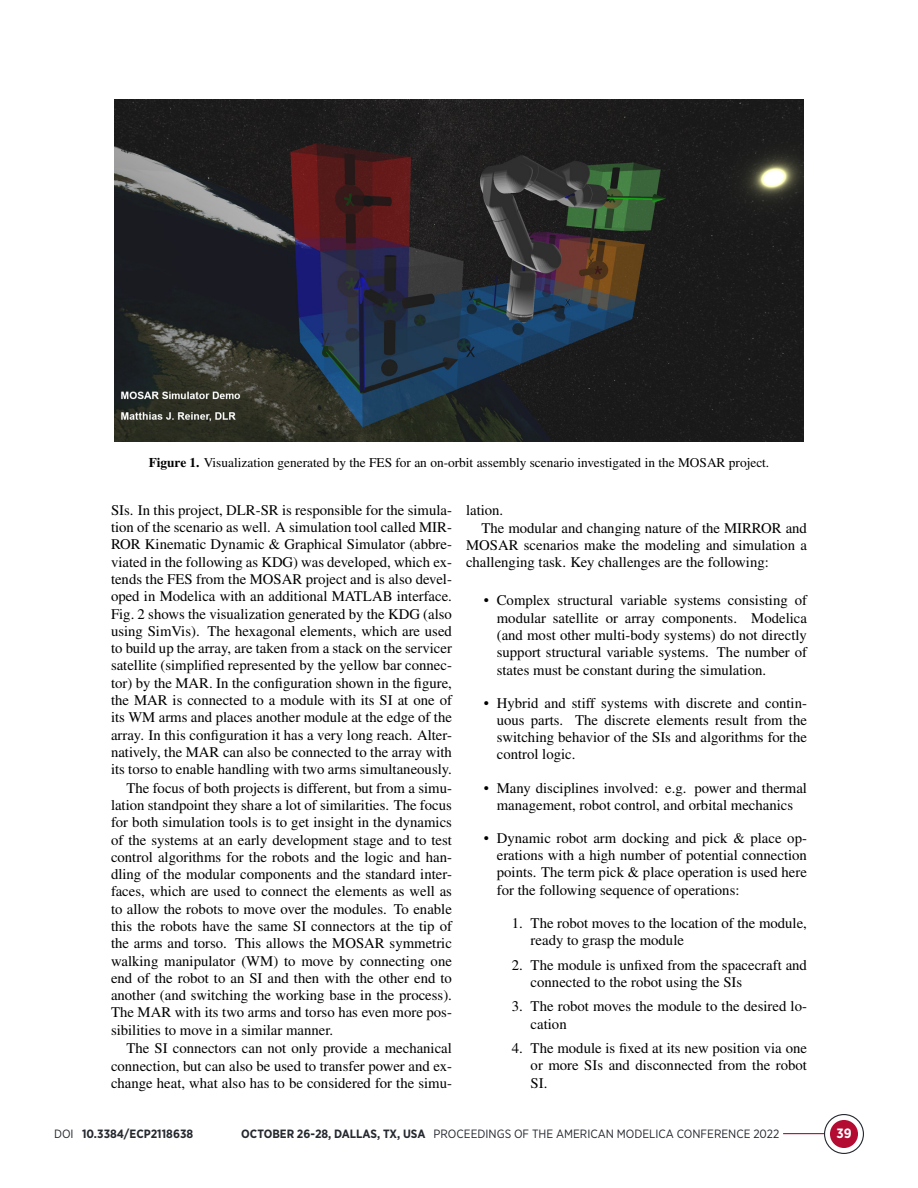
<style>
.page{position:relative;width:918px;height:1188px;background:#fff}
.page>*{position:absolute;margin:0;border:0;box-sizing:border-box;transform-origin:0 0}
.t1{font:14.7px/17.2px "Nimbus Rom No 9 L";color:#000;text-align:justify}
.t2{font:700 13.5px "Gotham Narrow";color:#fff}
.t3{font:13.35px "Nimbus Rom No 9 L";color:#000}
.t4{font:12px "Gotham Narrow";color:#24282f}
.t5{font:700 12px "Gotham Narrow";color:#24282f}
.s1{font-weight:500}
.s2{font-weight:400}
.s3{font-weight:700}
</style>
<div class="page">
<hr style="left:783px;top:1133px;width:41px;height:1px;background:#b40b32">
<div style="left:830px;top:1120px;width:28px;height:28px;background:#b40b32;border-radius:50%"></div>
<div style="left:824px;top:1114px;width:40px;height:40px;border:1px solid #24282f;border-radius:50%"></div>
<img style="left:114px;top:100px;width:689px;height:342px">
<p class="t3" style="left:149px;top:454px;width:622px"><span class="s1">Figure 1.</span> Visualization generated by the FES for an on-orbit assembly scenario investigated in the MOSAR project.</p>
<p class="t1" style="left:111px;top:502px;width:342px">SIs. In this project, DLR-SR is responsible for the simula-</p>
<p class="t1" style="left:111px;top:519px;width:342px">tion of the scenario as well. A simulation tool called MIR-</p>
<p class="t1" style="left:111px;top:536px;width:342px">ROR Kinematic Dynamic &amp; Graphical Simulator (abbre-</p>
<p class="t1" style="left:111px;top:553px;width:342px">viated in the following as KDG) was developed, which ex-</p>
<p class="t1" style="left:111px;top:571px;width:342px">tends the FES from the MOSAR project and is also devel-</p>
<p class="t1" style="left:111px;top:588px;width:342px">oped in Modelica with an additional MATLAB interface.</p>
<p class="t1" style="left:111px;top:605px;width:342px">Fig. 2 shows the visualization generated by the KDG (also</p>
<p class="t1" style="left:111px;top:623px;width:342px">using SimVis). The hexagonal elements, which are used</p>
<p class="t1" style="left:111px;top:640px;width:342px">to build up the array, are taken from a stack on the servicer</p>
<p class="t1" style="left:111px;top:657px;width:342px">satellite (simplified represented by the yellow bar connec-</p>
<p class="t1" style="left:111px;top:674px;width:342px">tor) by the MAR. In the configuration shown in the figure,</p>
<p class="t1" style="left:111px;top:692px;width:342px">the MAR is connected to a module with its SI at one of</p>
<p class="t1" style="left:111px;top:709px;width:342px">its WM arms and places another module at the edge of the</p>
<p class="t1" style="left:111px;top:726px;width:342px">array. In this configuration it has a very long reach. Alter-</p>
<p class="t1" style="left:111px;top:744px;width:342px">natively, the MAR can also be connected to the array with</p>
<p class="t1" style="left:111px;top:761px;width:342px">its torso to enable handling with two arms simultaneously.</p>
<p class="t1" style="left:126px;top:779px;width:327px">The focus of both projects is different, but from a simu-</p>
<p class="t1" style="left:111px;top:797px;width:342px">lation standpoint they share a lot of similarities. The focus</p>
<p class="t1" style="left:111px;top:814px;width:342px">for both simulation tools is to get insight in the dynamics</p>
<p class="t1" style="left:111px;top:831px;width:342px">of the systems at an early development stage and to test</p>
<p class="t1" style="left:111px;top:849px;width:342px">control algorithms for the robots and the logic and han-</p>
<p class="t1" style="left:111px;top:866px;width:342px">dling of the modular components and the standard inter-</p>
<p class="t1" style="left:111px;top:883px;width:342px">faces, which are used to connect the elements as well as</p>
<p class="t1" style="left:111px;top:900px;width:342px">to allow the robots to move over the modules. To enable</p>
<p class="t1" style="left:111px;top:918px;width:342px">this the robots have the same SI connectors at the tip of</p>
<p class="t1" style="left:111px;top:935px;width:342px">the arms and torso. This allows the MOSAR symmetric</p>
<p class="t1" style="left:111px;top:952px;width:342px">walking manipulator (WM) to move by connecting one</p>
<p class="t1" style="left:111px;top:970px;width:342px">end of the robot to an SI and then with the other end to</p>
<p class="t1" style="left:111px;top:987px;width:342px">another (and switching the working base in the process).</p>
<p class="t1" style="left:111px;top:1004px;width:342px">The MAR with its two arms and torso has even more pos-</p>
<p class="t1" style="left:111px;top:1021px;width:224px">sibilities to move in a similar manner.</p>
<p class="t1" style="left:126px;top:1040px;width:327px">The SI connectors can not only provide a mechanical</p>
<p class="t1" style="left:111px;top:1057px;width:342px">connection, but can also be used to transfer power and ex-</p>
<p class="t1" style="left:111px;top:1074px;width:342px">change heat, what also has to be considered for the simu-</p>
<p class="t1" style="left:466px;top:501px;width:39px">lation.</p>
<p class="t1" style="left:481px;top:519px;width:327px">The modular and changing nature of the MIRROR and</p>
<p class="t1" style="left:466px;top:537px;width:342px">MOSAR scenarios make the modeling and simulation a</p>
<p class="t1" style="left:466px;top:554px;width:304px">challenging task. Key challenges are the following:</p>
<p class="t1" style="left:497px;top:592px;width:312px;text-indent:-13px">• Complex structural variable systems consisting of modular satellite or array components. Modelica (and most other multi-body systems) do not directly support structural variable systems. The number of states must be constant during the simulation.</p>
<p class="t1" style="left:497px;top:694px;width:312px;text-indent:-13px">• Hybrid and stiff systems with discrete and contin&shy;uous parts. The discrete elements result from the switching behavior of the SIs and algorithms for the control logic.</p>
<p class="t1" style="left:484px;top:779px;width:325px;text-align:center">• Many disciplines involved: e.g. power and thermal management, robot control, and orbital mechanics</p>
<p class="t1" style="left:497px;top:830px;width:312px;text-indent:-13px">• Dynamic robot arm docking and pick &amp; place op&shy;erations with a high number of potential connection points. The term pick &amp; place operation is used here for the following sequence of operations:</p>
<p class="t1" style="left:531px;top:914px;width:278px;text-indent:-19px">1. The robot moves to the location of the module, ready to grasp the module</p>
<p class="t1" style="left:531px;top:956px;width:278px;text-indent:-19px">2. The module is unfixed from the spacecraft and connected to the robot using the SIs</p>
<p class="t1" style="left:531px;top:998px;width:278px;text-indent:-19px">3. The robot moves the module to the desired lo&shy;cation</p>
<p class="t1" style="left:531px;top:1040px;width:278px;text-indent:-19px">4. The module is fixed at its new position via one or more SIs and disconnected from the robot SI.</p>
<p class="t5" style="left:54px;top:1126px;width:141px"><span class="s2">DOI</span> 10.3384/ECP2118638</p>
<p class="t4" style="left:241px;top:1126px;width:540px"><span class="s3">OCTOBER 26-28, DALLAS, TX, USA</span> PROCEEDINGS OF THE AMERICAN MODELICA CONFERENCE 2022</p>
<p class="t2" style="left:836px;top:1125px;width:17px">39</p>
</div>
